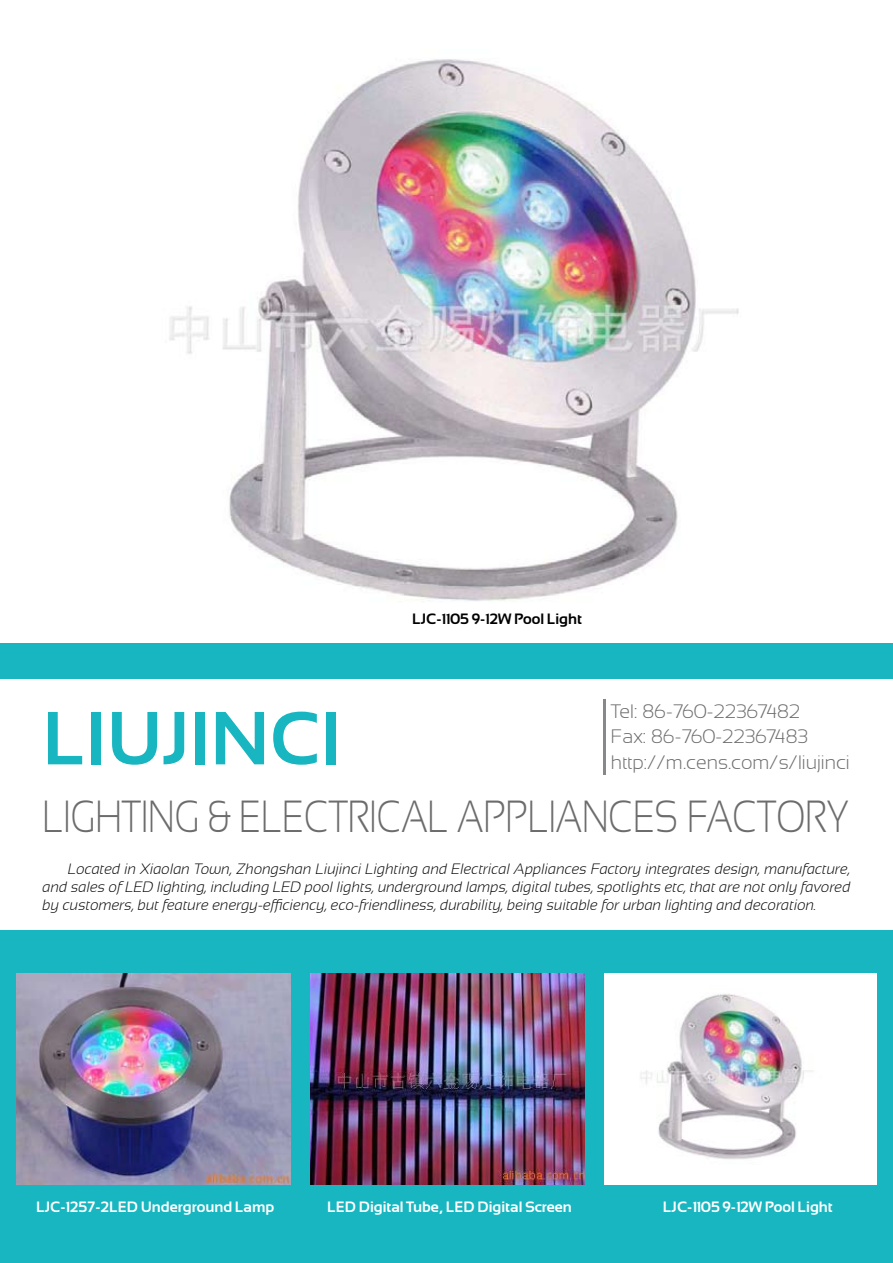
<style>
.page{position:relative;width:893px;height:1263px;background:#fff}
.page>*{position:absolute;margin:0;border:0;box-sizing:border-box;transform-origin:0 0}
.t1{font:700 75px "Sansation";color:#17b6c0}
.t2{font:300 45px "Sansation";color:#6d6c6c;scale:.81 1}
.t3{font:300 19.5px/25.5px "Sansation";color:#6d6c6c}
.t4{font:italic 300 15px/18px "Sansation";color:#000;text-align:justify}
.t5{font:700 15px "Sansation";color:#fff}
.t6{font:700 15px "Sansation";color:#000}
</style>
<div class="page">
<img style="left:169px;top:59px;width:570px;height:543px">
<div style="left:0;top:643px;width:893px;height:620px;background:#17b6c0"></div>
<div style="left:0;top:679px;width:893px;height:251px;background:#fff"></div>
<div style="left:604px;top:973px;width:272px;height:212px;background:#fff"></div>
<hr style="left:603px;top:699px;width:3px;height:76px;background:#86888a">
<img style="left:640px;top:994px;width:173px;height:166px">
<img style="left:17px;top:973px;width:274px;height:212px">
<img style="left:310px;top:973px;width:274px;height:211px">
<p class="t6" style="left:412px;top:610px;width:171px">LJC-1105 9-12W Pool Light</p>
<h3 class="t3" style="left:611px;top:698px;width:240px">Tel: 86-760-22367482<br>Fax: 86-760-22367483 http://m.cens.com/s/liujinci</h3>
<h1 class="t1" style="left:43px;top:697px;width:300px">LIUJINCI</h1>
<h2 class="t2" style="left:43px;top:791px;width:997px">LIGHTING &amp; ELECTRICAL APPLIANCES FACTORY</h2>
<p class="t4" style="left:43px;top:860px;width:809px;text-indent:25px">Located in Xiaolan Town, Zhongshan Liujinci Lighting and Electrical Appliances Factory integrates design, manufacture, and sales of LED lighting, including LED pool lights, underground lamps, digital tubes, spotlights etc, that are not only favored by customers, but feature energy-efficiency, eco-friendliness, durability, being suitable for urban lighting and decoration.</p>
<p class="t5" style="left:36px;top:1199px;width:240px">LJC-1257-2LED Underground Lamp</p>
<p class="t5" style="left:327px;top:1199px;width:246px">LED Digital Tube, LED Digital Screen</p>
<p class="t5" style="left:663px;top:1199px;width:171px">LJC-1105 9-12W Pool Light</p>
</div>
